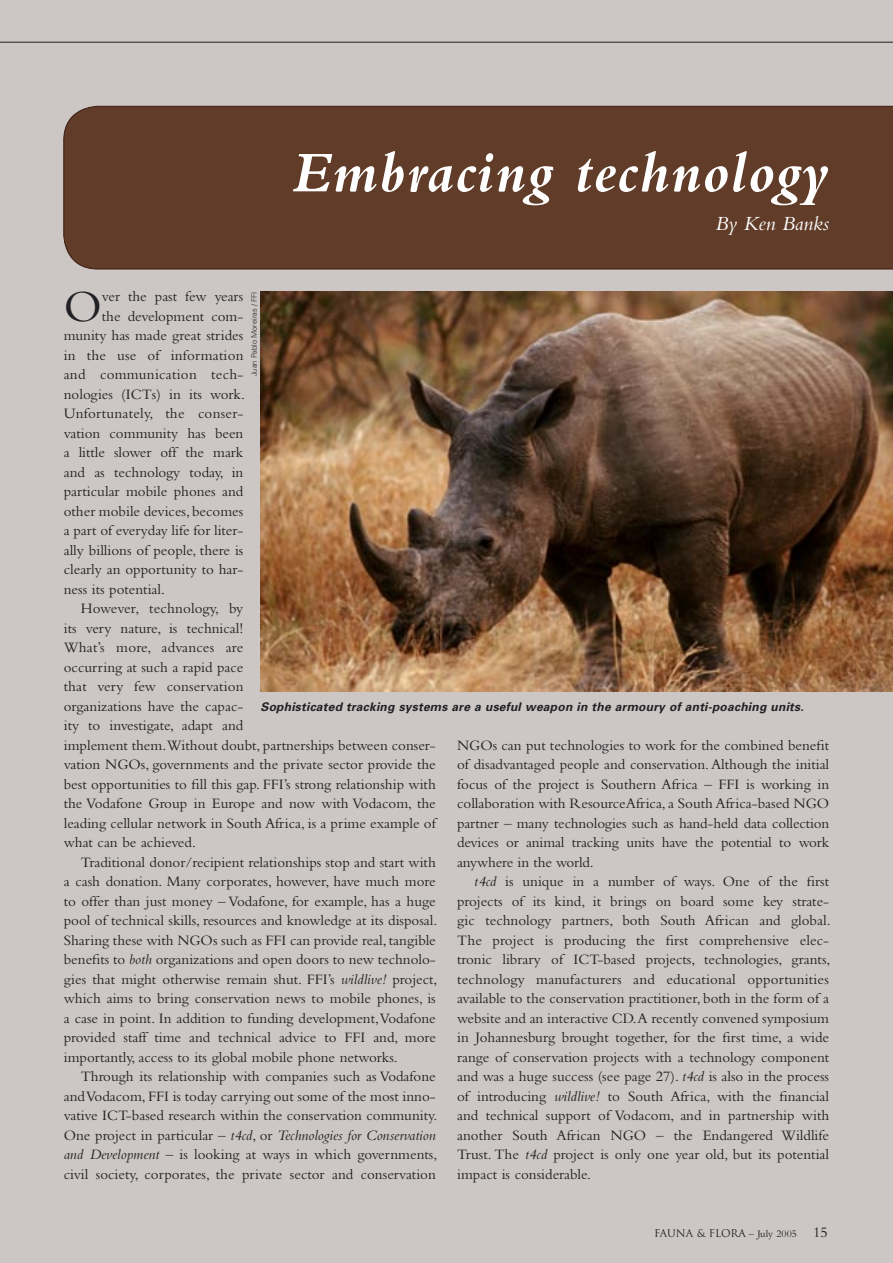
<style>
.page{position:relative;width:893px;height:1263px;background:#ccc7c4}
.page>*{position:absolute;margin:0;border:0;box-sizing:border-box;transform-origin:0 0}
.t1{font:italic 700 60px "Bembo";letter-spacing:.02em;color:#fff}
.First_paragraph{font:46.35px "Bembo";color:#212125}
.t2{font:italic 21px "Bembo";color:#fff}
.Body_text{font:15px/19.5px "Bembo";color:#212125;text-align:justify}
.First_paragraph-2{font:15px "Bembo";color:#212125}
.First_paragraph-3{font:15px "Bembo";letter-spacing:.02em;color:#212125}
.t3{font:italic 700 12px "Univers";letter-spacing:.02em;color:#212125}
.t4{font:10.5px "Trajan";color:#212125}
.t5{font:300 7.5px "Univers";color:#212125}
.s1{font-style:italic}
.s2{font-family:"Bembo"}
.s3{font-family:"Bembo";font-size:15px}
</style>
<div class="page">
<div style="left:63px;top:106px;width:830px;height:164px;background:#603c29"></div>
<img style="left:260px;top:291px;width:633px;height:400px">
<hr style="left:0;top:42px;width:893px;height:1px;background:#212125">
<p class="t1" style="left:292px;top:140px;width:539px">Embracing technology</p>
<p class="t2" style="left:715px;top:211px;width:116px">By Ken Banks</p>
<p class="First_paragraph" style="left:64px;top:279px;width:40px">O</p>
<p class="First_paragraph-2" style="left:102px;top:288px;width:143px">ver the past few years</p>
<p class="t5" style="left:250px;top:376px;width:86px;rotate:-90deg">Juan Pablo Moreiras / FFI</p>
<p class="First_paragraph-2" style="left:102px;top:307px;width:143px">the development com-</p>
<p class="First_paragraph-2" style="left:64px;top:327px;width:181px">munity has made great strides</p>
<p class="First_paragraph-2" style="left:64px;top:346px;width:181px">in the use of information</p>
<p class="First_paragraph-3" style="left:64px;top:366px;width:181px">and communication tech-</p>
<p class="First_paragraph-2" style="left:64px;top:385px;width:183px">nologies (ICTs) in its work.</p>
<p class="First_paragraph-2" style="left:64px;top:405px;width:181px">Unfortunately, the conser-</p>
<p class="First_paragraph-2" style="left:64px;top:424px;width:181px">vation community has been</p>
<p class="First_paragraph-2" style="left:64px;top:444px;width:181px">a little slower off the mark</p>
<p class="First_paragraph-2" style="left:64px;top:463px;width:181px">and as technology today, in</p>
<p class="First_paragraph-2" style="left:64px;top:483px;width:181px">particular mobile phones and</p>
<p class="First_paragraph-2" style="left:64px;top:502px;width:181px">other mobile devices, becomes</p>
<p class="First_paragraph-2" style="left:64px;top:522px;width:181px">a part of everyday life for liter-</p>
<p class="First_paragraph-2" style="left:64px;top:541px;width:181px">ally billions of people, there is</p>
<p class="First_paragraph-2" style="left:64px;top:561px;width:181px">clearly an opportunity to har-</p>
<p class="First_paragraph-2" style="left:64px;top:580px;width:103px">ness its potential.</p>
<p class="Body_text" style="left:64px;top:599px;width:374px;text-align:left;text-indent:17px">However, technology, by<br>its very nature, is technical!<br>What’s more, advances are<br>occurring at such a rapid pace<br>that very few conservation<br>organizations have the capac-<br>ity to investigate, adapt and<br>implement them.Without doubt, partnerships between conser&shy;vation NGOs, governments and the private sector provide the best opportunities to fill this gap. FFI’s strong relationship with the Vodafone Group in Europe and now with Vodacom, the leading cellular network in South Africa, is a prime example of what can be achieved.</p>
<p class="Body_text" style="left:64px;top:852px;width:375px;text-indent:17px">Traditional donor/recipient relationships stop and start with a cash donation. Many corporates, however, have much more to offer than just money – Vodafone, for example, has a huge pool of technical skills, resources and knowledge at its disposal.<br>Sharing these with NGOs such as FFI can provide real, tangible benefits to <span class="s1">both</span> organizations and open doors to new technolo&shy;gies that might otherwise remain shut. FFI’s <span class="s1">wildlive!</span> project, which aims to bring conservation news to mobile phones, is a case in point. In addition to funding development,Vodafone provided staff time and technical advice to FFI and, more importantly, access to its global mobile phone networks.</p>
<p class="Body_text" style="left:64px;top:1067px;width:375px;text-indent:17px">Through its relationship with companies such as Vodafone and Vodacom, FFI is today carrying out some of the most inno&shy;vative ICT-based research within the conservation community.<br>One project in particular – <span class="s1">t4cd</span>, or <span class="s1">Technologies for Conservation and Development</span> – is looking at ways in which governments, civil society, corporates, the private sector and conservation</p>
<p class="t3" style="left:260px;top:699px;width:545px">Sophisticated tracking systems are a useful weapon in the armoury of anti-poaching units.</p>
<p class="Body_text" style="left:457px;top:735px;width:374px">NGOs can put technologies to work for the combined benefit of disadvantaged people and conservation. Although the initial focus of the project is Southern Africa – FFI is working in collaboration with ResourceAfrica, a South Africa-based NGO partner – many technologies such as hand-held data collection devices or animal tracking units have the potential to work anywhere in the world.</p>
<p class="Body_text" style="left:457px;top:872px;width:375px;text-indent:17px"><span class="s1">t4cd</span> is unique in a number of ways. One of the first projects of its kind, it brings on board some key strate&shy;gic technology partners, both South African and global.<br>The project is producing the first comprehensive elec&shy;tronic library of ICT-based projects, technologies, grants, technology manufacturers and educational opportunities available to the conservation practitioner, both in the form of a website and an interactive CD. A recently convened symposium in Johannesburg brought together, for the first time, a wide range of conservation projects with a technology component and was a huge success (see page 27). <span class="s1">t4cd</span> is also in the process of introducing <span class="s1">wildlive!</span> to South Africa, with the financial and technical support of Vodacom, and in partnership with another South African NGO – the Endangered Wildlife Trust. The <span class="s1">t4cd</span> project is only one year old, but its potential impact is considerable.</p>
<p class="t4" style="left:654px;top:1227px;width:175px">FAUNA &amp; FLORA <span class="s2">– July 2005</span> <span class="s3">15</span></p>
</div>
